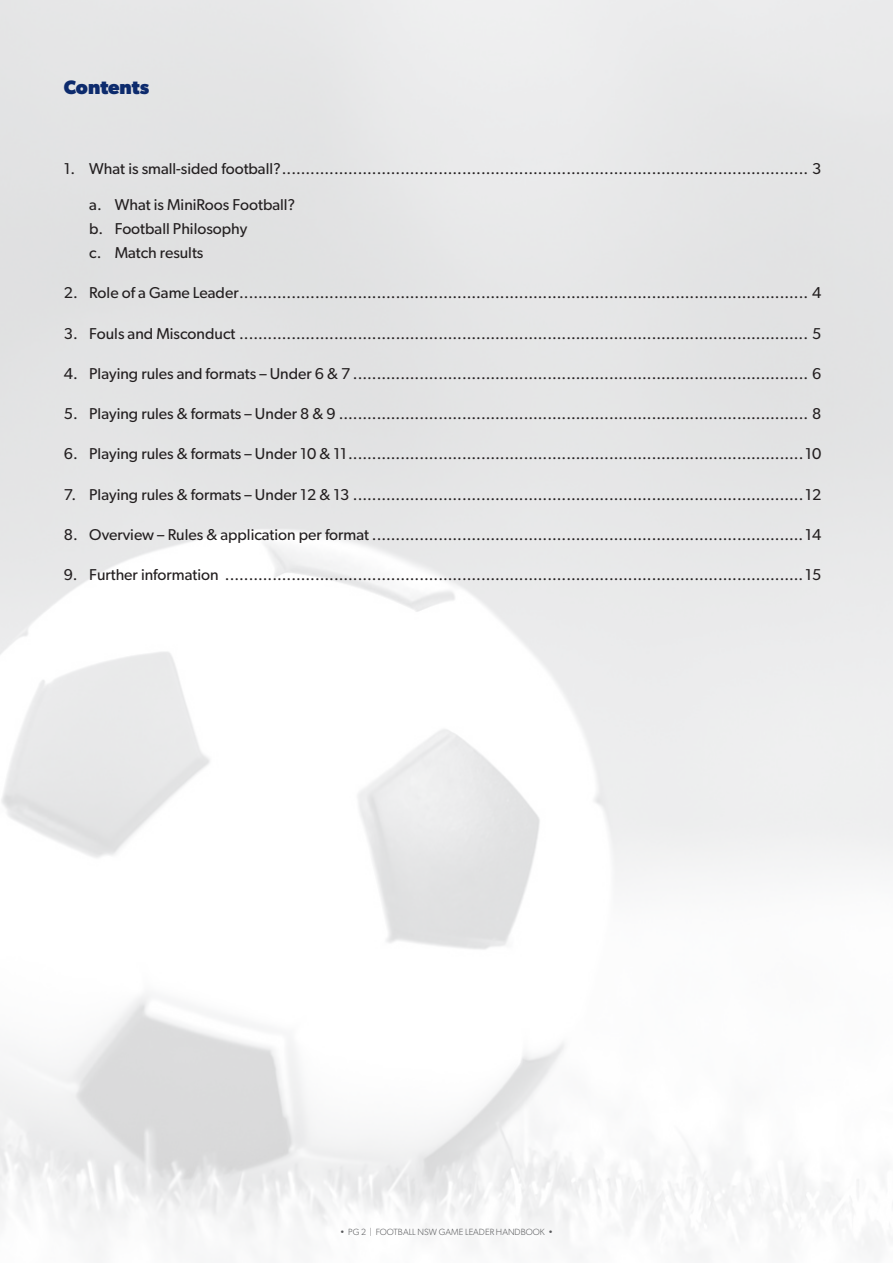
<style>
.page{position:relative;width:893px;height:1263px;background:#fff}
.page>*{position:absolute;margin:0;border:0;box-sizing:border-box;transform-origin:0 0}
.Chapter_heading{font:700 19.5px "Gibson";color:#0d2b6d}
.contents_text{font:15.75px "Gibson";color:#231f20}
.Body{font:300 9px "Gibson";color:#57585a}
</style>
<div class="page">
<p class="Chapter_heading" style="left:64px;top:76px;width:87px">Contents</p>
<p class="contents_text" style="left:64px;top:159px;width:759px">1. What is small-sided football?............................................................................................................... 3</p>
<p class="contents_text" style="left:89px;top:195px;width:208px">a. What is MiniRoos Football?</p>
<p class="contents_text" style="left:89px;top:219px;width:160px">b. Football Philosophy</p>
<p class="contents_text" style="left:89px;top:243px;width:116px">c. Match results</p>
<p class="contents_text" style="left:64px;top:284px;width:759px">2. Role of a Game Leader........................................................................................................................ 4</p>
<p class="contents_text" style="left:64px;top:324px;width:759px">3. Fouls and Misconduct ........................................................................................................................ 5</p>
<p class="contents_text" style="left:64px;top:364px;width:759px">4. Playing rules and formats – Under 6 &amp; 7 ................................................................................................ 6</p>
<p class="contents_text" style="left:64px;top:404px;width:759px">5. Playing rules &amp; formats – Under 8 &amp; 9 ................................................................................................... 8</p>
<p class="contents_text" style="left:64px;top:445px;width:759px">6. Playing rules &amp; formats – Under 10 &amp; 11................................................................................................ 10</p>
<p class="contents_text" style="left:64px;top:485px;width:759px">7. Playing rules &amp; formats – Under 12 &amp; 13 ............................................................................................... 12</p>
<p class="contents_text" style="left:64px;top:525px;width:759px">8. Overview – Rules &amp; application per format ........................................................................................... 14</p>
<p class="contents_text" style="left:64px;top:565px;width:759px">9. Further information .......................................................................................................................... 15</p>
<p class="Body" style="left:340px;top:1226px;width:214px">• PG 2 | FOOTBALL NSW GAME LEADER HANDBOOK •</p>
</div>
